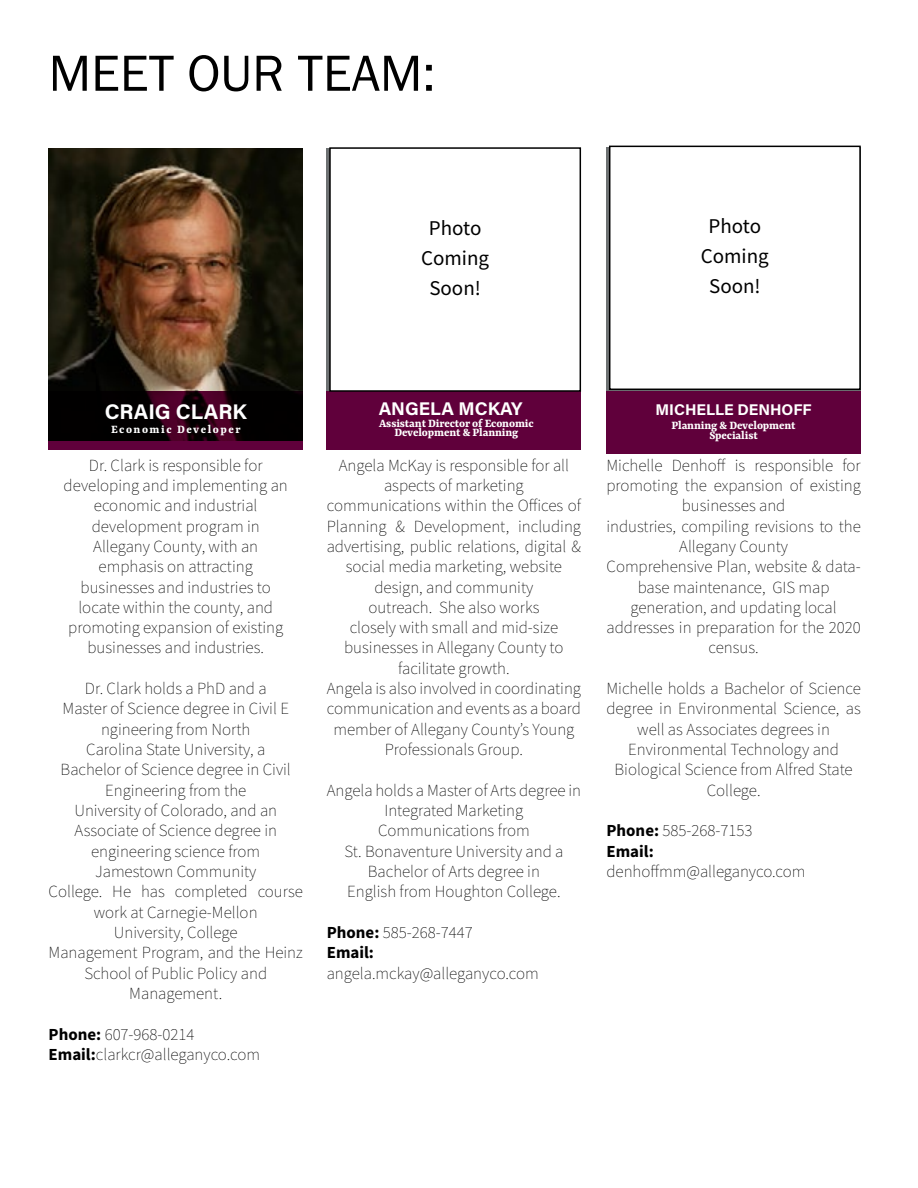
<style>
.page{position:relative;width:918px;height:1188px;background:#fff}
.page>*{position:absolute;margin:0;border:0;box-sizing:border-box;transform-origin:0 0}
.t1{font:52.5px "Franklin Gothic";color:#000}
.t2{font:700 21.15px "Acumin Pro";letter-spacing:-.005em;color:#fff}
.t3{font:21px/30px "Source Sans Pro";color:#000;text-align:center}
.t4{font:700 18.3px "Acumin Pro";color:#fff}
.t5{font:200 16.95px/20.2px "Source Sans Pro";color:#000;text-align:center}
.t6{font:700 16.95px/20.2px "Source Sans Pro";color:#000}
.t7{font:700 15.45px "Acumin Pro";color:#fff}
.t8{font:700 12.75px/9.9px "Yrsa";letter-spacing:-.01em;color:#fff;text-align:center}
.t9{font:700 12.75px "Yrsa";letter-spacing:.12em;color:#fff}
.s1{font-weight:700}
.s2{font-weight:200}
</style>
<div class="page">
<img style="left:49px;top:148px;width:254px;height:243px">
<svg style="left:49px;top:391px;width:254px;height:59px;background:#1c000f"></svg>
<div style="left:327px;top:391px;width:254px;height:59px;background:#60003b"></div>
<div style="left:606px;top:391px;width:255px;height:63px;background:#60003b"></div>
<div style="left:329px;top:147px;width:252px;height:245px;border:2px solid #000"></div>
<div style="left:609px;top:146px;width:252px;height:244px;border:2px solid #000"></div>
<h1 class="t1" style="left:49px;top:41px;width:388px">MEET OUR TEAM:</h1>
<p class="t3" style="left:421px;top:213px;width:70px">Photo<br>Coming<br>Soon!</p>
<p class="t3" style="left:701px;top:211px;width:70px">Photo<br>Coming<br>Soon!</p>
<p class="t2" style="left:105px;top:397px;width:144px">CRAIG CLARK</p>
<p class="t4" style="left:379px;top:395px;width:145px">ANGELA MCKAY</p>
<p class="t7" style="left:656px;top:398px;width:158px">MICHELLE DENHOFF</p>
<p class="t9" style="left:111px;top:421px;width:131px">Economic Developer</p>
<p class="t8" style="left:379px;top:418px;width:156px">Assistant Director of Economic<br>Development &amp; Planning</p>
<p class="t8" style="left:672px;top:420px;width:126px">Planning &amp; Development<br>Specialist</p>
<p class="t5" style="left:64px;top:455px;width:226px">Dr. Clark is responsible for developing and implementing an economic and industrial development program in<br>Allegany County, with an emphasis on attracting businesses and industries to locate within the county, and promoting expansion of existing businesses and industries.</p>
<p class="t5" style="left:49px;top:678px;width:256px">Dr. Clark holds a PhD and a<br>Master of Science degree in Civil E ngineering from North<br>Carolina State University, a<br>Bachelor of Science degree in Civil<br>Engineering from the<br>University of Colorado, and an<br>Associate of Science degree in engineering science from<br>Jamestown Community<br>College. He has completed course work at Carnegie-Mellon<br>University, College<br>Management Program, and the Heinz<br>School of Public Policy and<br>Management.</p>
<p class="t5" style="left:49px;top:1024px;width:213px;text-align:left"><span class="s1">Phone:</span> 607-968-0214<br><span class="s1">Email:</span>clarkcr@alleganyco.com</p>
<p class="t5" style="left:327px;top:455px;width:256px">Angela McKay is responsible for all aspects of marketing communications within the Offices of<br>Planning &amp; Development, including advertising, public relations, digital &amp; social media marketing, website design, and community<br>outreach. She also works<br>closely with small and mid-size businesses in Allegany County to facilitate growth.<br>Angela is also involved in coordinating communication and events as a board member of Allegany County’s Young<br>Professionals Group.</p>
<p class="t5" style="left:327px;top:780px;width:256px">Angela holds a Master of Arts degree in<br>Integrated Marketing<br>Communications from<br>St. Bonaventure University and a<br>Bachelor of Arts degree in<br>English from Houghton College.</p>
<p class="t6" style="left:327px;top:922px;width:147px">Phone: <span class="s2">585-268-7447<br></span>Email:</p>
<p class="t5" style="left:327px;top:963px;width:214px">angela.mckay@alleganyco.com</p>
<p class="t5" style="left:606px;top:455px;width:256px">Michelle Denhoff is responsible for promoting the expansion of existing businesses and<br>industries, compiling revisions to the<br>Allegany County<br>Comprehensive Plan, website &amp; data&shy;base maintenance, GIS map generation, and updating local addresses in preparation for the 2020 census.</p>
<p class="t5" style="left:606px;top:678px;width:256px">Michelle holds a Bachelor of Science degree in Environmental Science, as well as Associates degrees in<br>Environmental Technology and<br>Biological Science from Alfred State<br>College.</p>
<p class="t6" style="left:606px;top:820px;width:147px">Phone: <span class="s2">585-268-7153<br></span>Email:</p>
<p class="t5" style="left:606px;top:861px;width:201px">denhoffmm@alleganyco.com</p>
</div>
